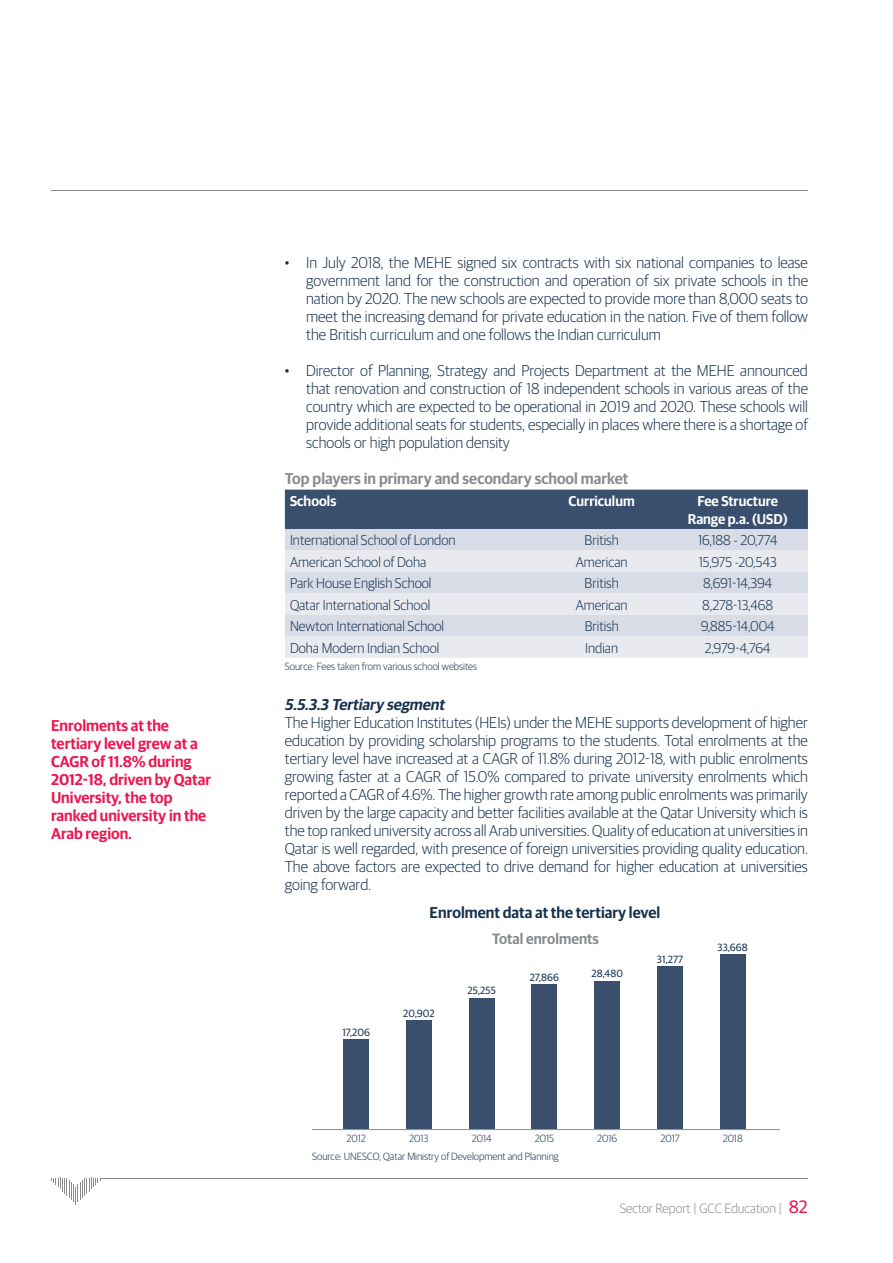
<style>
.page{position:relative;width:893px;height:1263px;background:#fff}
.page>*{position:absolute;margin:0;border:0;box-sizing:border-box;transform-origin:0 0}
.t1{font:300 15.75px/18px "Guardian Sans";color:#16314e;text-align:justify}
.t2{font:600 15.75px/18px "Guardian Sans";color:#ed164f}
.t3{font:600 15.75px "Guardian Sans";color:#898c8e}
.t4{font:600 15.75px "Guardian Sans";color:#16314e}
.t5{font:italic 600 15.75px "Guardian Sans";color:#16314e}
.t6{font:600 15px "Guardian Sans";color:#898c8e}
.t7{font:300 14.25px "Guardian Sans";color:#16314e}
.t8{font:600 14.25px/18px "Guardian Sans";color:#fff;text-align:center}
.t9{font:300 13.5px "Guardian Sans";color:#898c8e}
.t10{font:300 10.5px "Guardian Sans";color:#16314e}
.t11{font:10.5px "Guardian Sans";color:#16314e}
.s1{font-weight:600;color:#c4c6c6}
.s2{font-weight:400;font-size:18px;color:#ed164f}
</style>
<div class="page">
<hr style="left:100px;top:1178px;width:708px;height:1px;background:#898c8e">
<svg style="left:51px;top:1178px;width:50px;height:26px"></svg>
<hr style="left:51px;top:191px;width:757px;height:1px;background:#898c8e">
<div style="left:285px;top:490px;width:523px;height:39px;background:#394f6d"></div>
<div style="left:285px;top:529px;width:523px;height:21px;background:#d8dce6"></div>
<svg style="left:285px;top:550px;width:523px;height:108px;background:#e1e4ec"></svg>
<div style="left:594px;top:981px;width:26px;height:148px;background:#394f6d"></div>
<div style="left:657px;top:967px;width:26px;height:162px;background:#394f6d"></div>
<div style="left:532px;top:984px;width:25px;height:145px;background:#394f6d"></div>
<div style="left:469px;top:998px;width:25px;height:131px;background:#394f6d"></div>
<div style="left:406px;top:1021px;width:26px;height:108px;background:#394f6d"></div>
<div style="left:343px;top:1040px;width:26px;height:89px;background:#394f6d"></div>
<div style="left:720px;top:954px;width:25px;height:175px;background:#394f6d"></div>
<hr style="left:312px;top:1129px;width:468px;height:1px;background:#898c8e">
<p class="t2" style="left:51px;top:718px;width:162px">Enrolments at the tertiary level grew at a<br>CAGR of 11.8% during<br>2012-18, driven by Qatar<br>University, the top ranked university in the<br>Arab region.</p>
<p class="t1" style="left:306px;top:254px;width:503px;text-indent:-21px">• In July 2018, the MEHE signed six contracts with six national companies to lease government land for the construction and operation of six private schools in the nation by 2020. The new schools are expected to provide more than 8,000 seats to meet the increasing demand for private education in the nation. Five of them follow the British curriculum and one follows the Indian curriculum</p>
<p class="t1" style="left:306px;top:362px;width:503px;text-indent:-21px">• Director of Planning, Strategy and Projects Department at the MEHE announced that renovation and construction of 18 independent schools in various areas of the country which are expected to be operational in 2019 and 2020. These schools will provide additional seats for students, especially in places where there is a shortage of schools or high population density</p>
<p class="t3" style="left:285px;top:472px;width:345px">Top players in primary and secondary school market</p>
<p class="t8" style="left:290px;top:493px;width:48px">Schools</p>
<p class="t8" style="left:569px;top:493px;width:68px">Curriculum</p>
<p class="t8" style="left:688px;top:493px;width:101px">Fee Structure<br>Range p.a. (USD)</p>
<p class="t7" style="left:290px;top:535px;width:167px">International School of London</p>
<p class="t7" style="left:585px;top:535px;width:36px">British</p>
<p class="t7" style="left:698px;top:535px;width:81px">16,188 - 20,774</p>
<p class="t7" style="left:290px;top:556px;width:138px">American School of Doha</p>
<p class="t7" style="left:576px;top:556px;width:53px">American</p>
<p class="t7" style="left:699px;top:556px;width:80px">15,975 -20,543</p>
<p class="t7" style="left:290px;top:578px;width:143px">Park House English School</p>
<p class="t7" style="left:585px;top:578px;width:36px">British</p>
<p class="t7" style="left:703px;top:578px;width:71px">8,691-14,394</p>
<p class="t7" style="left:290px;top:599px;width:142px">Qatar International School</p>
<p class="t7" style="left:576px;top:599px;width:53px">American</p>
<p class="t7" style="left:702px;top:599px;width:72px">8,278-13,468</p>
<p class="t7" style="left:290px;top:621px;width:156px">Newton International School</p>
<p class="t7" style="left:585px;top:621px;width:36px">British</p>
<p class="t7" style="left:701px;top:621px;width:76px">9,885-14,004</p>
<p class="t7" style="left:290px;top:642px;width:151px">Doha Modern Indian School</p>
<p class="t7" style="left:585px;top:642px;width:34px">Indian</p>
<p class="t7" style="left:705px;top:642px;width:67px">2,979-4,764</p>
<p class="t10" style="left:285px;top:662px;width:194px">Source: Fees taken from various school websites</p>
<p class="t5" style="left:285px;top:698px;width:164px">5.5.3.3 Tertiary segment</p>
<p class="t1" style="left:285px;top:715px;width:525px">The Higher Education Institutes (HEIs) under the MEHE supports development of higher education by providing scholarship programs to the students. Total enrolments at the tertiary level have increased at a CAGR of 11.8% during 2012-18, with public enrolments growing faster at a CAGR of 15.0% compared to private university enrolments which reported a CAGR of 4.6%. The higher growth rate among public enrolments was primarily driven by the large capacity and better facilities available at the Qatar University which is the top ranked university across all Arab universities. Quality of education at universities in Qatar is well regarded, with presence of foreign universities providing quality education.<br>The above factors are expected to drive demand for higher education at universities going forward.</p>
<p class="t11" style="left:342px;top:1028px;width:29px">17,206</p>
<p class="t4" style="left:430px;top:907px;width:232px">Enrolment data at the tertiary level</p>
<p class="t11" style="left:403px;top:1009px;width:33px">20,902</p>
<p class="t6" style="left:492px;top:932px;width:108px">Total enrolments</p>
<p class="t11" style="left:467px;top:987px;width:30px">25,255</p>
<p class="t11" style="left:530px;top:973px;width:31px">27,866</p>
<p class="t11" style="left:591px;top:969px;width:33px">28,480</p>
<p class="t11" style="left:657px;top:955px;width:28px">31,277</p>
<p class="t11" style="left:718px;top:943px;width:32px">33,668</p>
<p class="t10" style="left:346px;top:1134px;width:21px">2012</p>
<p class="t10" style="left:409px;top:1134px;width:21px">2013</p>
<p class="t10" style="left:472px;top:1134px;width:21px">2014</p>
<p class="t10" style="left:535px;top:1134px;width:21px">2015</p>
<p class="t10" style="left:597px;top:1134px;width:22px">2016</p>
<p class="t10" style="left:660px;top:1134px;width:21px">2017</p>
<p class="t10" style="left:312px;top:1152px;width:248px">Source: UNESCO, Qatar Ministry of Development and Planning</p>
<p class="t10" style="left:723px;top:1134px;width:22px">2018</p>
<p class="t9" style="left:620px;top:1203px;width:190px">Sector Report <span class="s1">|</span> GCC Education <span class="s1">|</span> <span class="s2">82</span></p>
</div>
